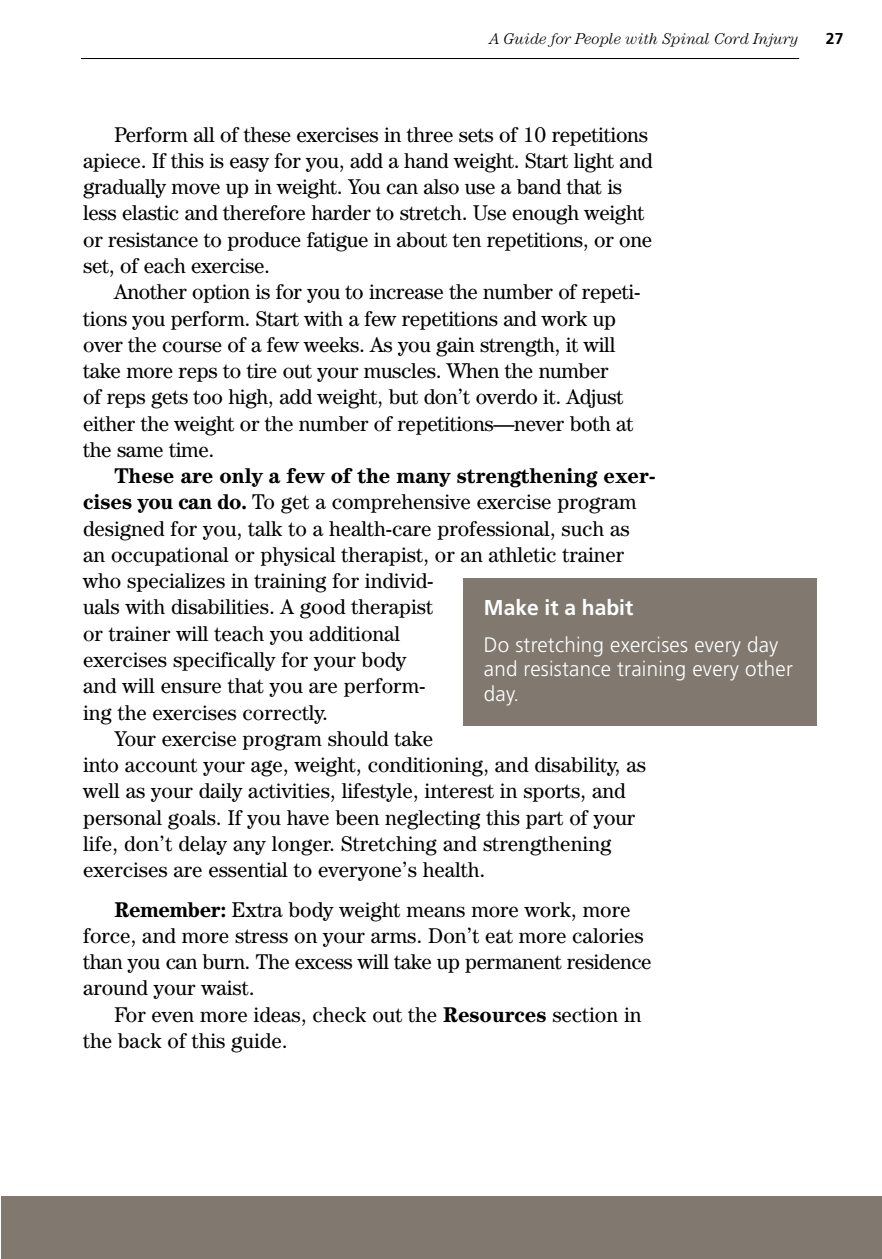
<style>
.page{position:relative;width:882px;height:1259px;background:#fff}
.page>*{position:absolute;margin:0;border:0;box-sizing:border-box;transform-origin:0 0}
.t1{font:21.35px/26.2px "Century IT Cby BT";color:#000}
.t2{font:700 21.35px "Century IT Cby BT";color:#000}
.t3{font:700 21.35px "Frutiger";color:#fff}
.t4{font:300 21px/24.5px "Frutiger";letter-spacing:.01em;color:#fff}
.t5{font:italic 300 15.75px "Century IT Cby BT";color:#000}
.t6{font:700 15.75px "Frutiger";color:#000}
.s1{font-weight:700}
</style>
<div class="page">
<hr style="left:81px;top:58px;width:718px;height:1px;background:#000">
<div style="left:1px;top:1196px;width:880px;height:62px;background:#81796f"></div>
<div style="left:464px;top:578px;width:353px;height:147px;background:#81796f"></div>
<p class="t5" style="left:490px;top:33px;width:311px">A Guide for People with Spinal Cord Injury</p>
<p class="t6" style="left:826px;top:32px;width:19px">27</p>
<p class="t1" style="left:83px;top:123px;width:571px;text-indent:32px">Perform all of these exercises in three sets of 10 repetitions apiece. If this is easy for you, add a hand weight. Start light and gradually move up in weight. You can also use a band that is less elastic and therefore harder to stretch. Use enough weight or resistance to produce fatigue in about ten repetitions, or one set, of each exercise.</p>
<p class="t1" style="left:83px;top:281px;width:559px;text-indent:32px">Another option is for you to increase the number of repeti&shy;tions you perform. Start with a few repetitions and work up over the course of a few weeks. As you gain strength, it will take more reps to tire out your muscles. When the number<br>of reps gets too high, add weight, but don’t overdo it. Adjust either the weight or the number of repetitions—never both at the same time.</p>
<p class="t2" style="left:115px;top:468px;width:543px">These are only a few of the many strengthening exer-</p>
<p class="t1" style="left:83px;top:491px;width:555px"><span class="s1">cises you can do.</span> To get a comprehensive exercise program</p>
<p class="t1" style="left:83px;top:517px;width:548px">designed for you, talk to a health-care professional, such as</p>
<p class="t1" style="left:83px;top:543px;width:543px">an occupational or physical therapist, or an athletic trainer</p>
<p class="t1" style="left:83px;top:569px;width:352px">who specializes in training for individ-</p>
<p class="t1" style="left:83px;top:596px;width:351px">uals with disabilities. A good therapist</p>
<p class="t1" style="left:83px;top:622px;width:319px">or trainer will teach you additional</p>
<p class="t1" style="left:83px;top:648px;width:325px">exercises specifically for your body</p>
<p class="t1" style="left:83px;top:674px;width:344px">and will ensure that you are perform-</p>
<p class="t1" style="left:83px;top:701px;width:246px">ing the exercises correctly.</p>
<p class="t1" style="left:115px;top:727px;width:320px">Your exercise program should take</p>
<p class="t1" style="left:83px;top:753px;width:564px">into account your age, weight, conditioning, and disability, as</p>
<p class="t1" style="left:83px;top:779px;width:544px">well as your daily activities, lifestyle, interest in sports, and</p>
<p class="t1" style="left:83px;top:806px;width:554px">personal goals. If you have been neglecting this part of your</p>
<p class="t1" style="left:83px;top:832px;width:530px">life, don’t delay any longer. Stretching and strengthening</p>
<p class="t1" style="left:83px;top:858px;width:404px">exercises are essential to everyone’s health.</p>
<p class="t1" style="left:83px;top:898px;width:570px;text-indent:32px"><span class="s1">Remember:</span> Extra body weight means more work, more force, and more stress on your arms. Don’t eat more calories than you can burn. The excess will take up permanent residence around your waist.</p>
<p class="t1" style="left:83px;top:1003px;width:560px;text-indent:32px">For even more ideas, check out the <span class="s1">Resources</span> section in the back of this guide.</p>
<p class="t3" style="left:484px;top:598px;width:151px">Make it a habit</p>
<p class="t4" style="left:484px;top:634px;width:311px">Do stretching exercises every day and resistance training every other day.</p>
</div>
